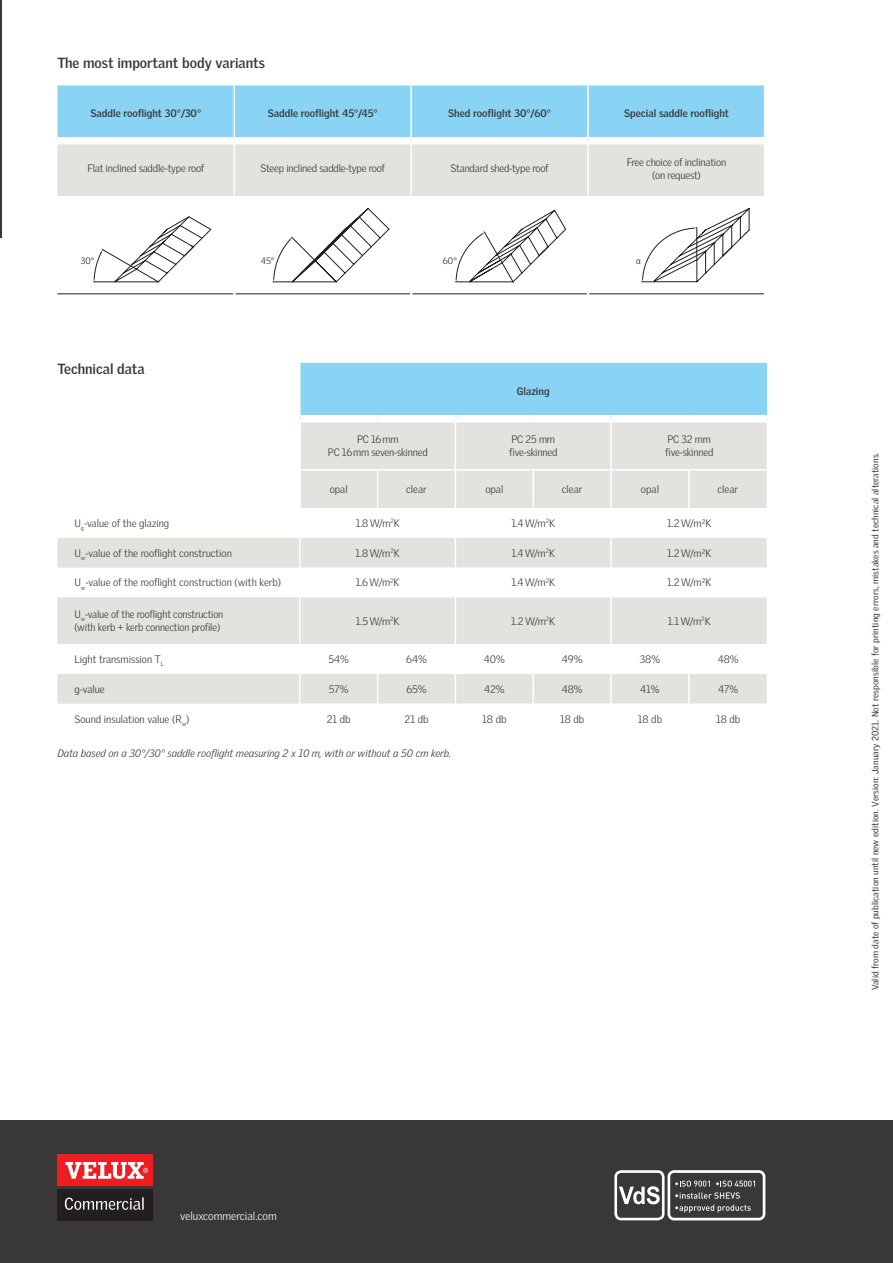
<style>
.page{position:relative;width:893px;height:1263px;background:#fff}
.page>*{position:absolute;margin:0;border:0;box-sizing:border-box;transform-origin:0 0}
.t1{font:700 14.25px "Velux Gothic";color:#393837}
.t2{font:300 11.25px "Velux Gothic";color:#fff}
.t3{font:300 10.5px/13.5px "Velux Gothic";letter-spacing:-.015em;color:#393837}
.t4{font:700 10.5px "Velux Gothic";color:#393837}
.t5{font:italic 300 10.5px "Velux Gothic";color:#393837}
.t6{font:9px "Velux Gothic";letter-spacing:.01em;color:#393837}
.t7{font:300 9px "Velux Gothic";color:#231f20}
</style>
<div class="page">
<div style="left:0;top:1120px;width:893px;height:143px;background:#393837"></div>
<div style="left:57px;top:1154px;width:96px;height:32px;background:#ee1d23"></div>
<svg style="left:65px;top:1162px;width:83px;height:17px"></svg>
<div style="left:57px;top:1189px;width:96px;height:31px;background:#231f20"></div>
<svg style="left:65px;top:1197px;width:79px;height:13px"></svg>
<div style="left:614px;top:1170px;width:51px;height:50px;border:3px solid #fff;border-radius:6px"></div>
<svg style="left:619px;top:1186px;width:41px;height:18px"></svg>
<svg style="left:675px;top:1180px;width:35px;height:6px"></svg>
<svg style="left:716px;top:1180px;width:39px;height:6px"></svg>
<svg style="left:675px;top:1192px;width:76px;height:20px"></svg>
<div style="left:667px;top:1170px;width:98px;height:50px;border:3px solid #fff;border-radius:5px"></div>
<svg style="left:57px;top:85px;width:707px;height:111px;background:#b6dbe9"></svg>
<svg style="left:235px;top:209px;width:529px;height:85px"></svg>
<hr style="left:57px;top:294px;width:176px;height:1px;background:#231f20">
<hr style="left:235px;top:294px;width:175px;height:1px;background:#231f20">
<hr style="left:412px;top:294px;width:175px;height:1px;background:#231f20">
<hr style="left:589px;top:294px;width:175px;height:1px;background:#231f20">
<hr style="left:410px;top:196px;width:2px;height:98px;background:#fff">
<hr style="left:587px;top:196px;width:2px;height:98px;background:#fff">
<div style="left:57px;top:137px;width:177px;height:7px;background:#fff"></div>
<div style="left:235px;top:137px;width:175px;height:7px;background:#fff"></div>
<div style="left:412px;top:137px;width:175px;height:7px;background:#fff"></div>
<div style="left:589px;top:137px;width:175px;height:7px;background:#fff"></div>
<hr style="left:234px;top:85px;width:1px;height:56px;background:#fff">
<hr style="left:410px;top:85px;width:2px;height:56px;background:#fff">
<hr style="left:587px;top:85px;width:2px;height:56px;background:#fff">
<hr style="left:234px;top:141px;width:1px;height:55px;background:#fff">
<hr style="left:410px;top:141px;width:2px;height:55px;background:#fff">
<hr style="left:587px;top:141px;width:2px;height:55px;background:#fff">
<div style="left:300px;top:363px;width:467px;height:56px;background:#89d3f4"></div>
<svg style="left:57px;top:422px;width:710px;height:282px;fill:#e2e2de"></svg>
<svg style="left:301px;top:508px;width:466px;height:196px;fill:#e2e2de"></svg>
<hr style="left:299px;top:419px;width:2px;height:51px;background:#fff">
<hr style="left:299px;top:470px;width:2px;height:38px;background:#fff">
<hr style="left:299px;top:508px;width:2px;height:30px;background:#fff">
<div style="left:301px;top:415px;width:77px;height:7px;background:#fff"></div>
<div style="left:378px;top:415px;width:77px;height:7px;background:#fff"></div>
<div style="left:456px;top:415px;width:77px;height:7px;background:#fff"></div>
<div style="left:533px;top:415px;width:77px;height:7px;background:#fff"></div>
<div style="left:612px;top:415px;width:77px;height:7px;background:#fff"></div>
<div style="left:689px;top:415px;width:78px;height:7px;background:#fff"></div>
<hr style="left:455px;top:415px;width:1px;height:55px;background:#fff">
<hr style="left:610px;top:415px;width:2px;height:55px;background:#fff">
<hr style="left:377px;top:469px;width:1px;height:39px;background:#fff">
<hr style="left:455px;top:470px;width:1px;height:38px;background:#fff">
<hr style="left:532px;top:469px;width:2px;height:39px;background:#fff">
<hr style="left:610px;top:470px;width:2px;height:38px;background:#fff">
<hr style="left:688px;top:469px;width:2px;height:39px;background:#fff">
<hr style="left:455px;top:508px;width:1px;height:30px;background:#fff">
<hr style="left:610px;top:508px;width:2px;height:30px;background:#fff">
<svg style="left:455px;top:538px;width:1px;height:29px"></svg>
<hr style="left:610px;top:538px;width:2px;height:29px;background:#fff">
<hr style="left:455px;top:567px;width:1px;height:30px;background:#fff">
<hr style="left:610px;top:567px;width:2px;height:30px;background:#fff">
<hr style="left:455px;top:597px;width:1px;height:47px;background:#fff">
<hr style="left:610px;top:597px;width:2px;height:47px;background:#fff">
<hr style="left:377px;top:644px;width:1px;height:30px;background:#fff">
<hr style="left:455px;top:644px;width:1px;height:30px;background:#fff">
<hr style="left:532px;top:644px;width:2px;height:30px;background:#fff">
<hr style="left:610px;top:644px;width:2px;height:30px;background:#fff">
<hr style="left:688px;top:644px;width:2px;height:30px;background:#fff">
<hr style="left:377px;top:674px;width:1px;height:30px;background:#fff">
<hr style="left:455px;top:674px;width:1px;height:30px;background:#fff">
<hr style="left:532px;top:674px;width:2px;height:30px;background:#fff">
<hr style="left:610px;top:674px;width:2px;height:30px;background:#fff">
<hr style="left:688px;top:674px;width:2px;height:30px;background:#fff">
<hr style="left:301px;top:469px;width:76px;height:1px;background:#fff">
<hr style="left:378px;top:469px;width:77px;height:1px;background:#fff">
<hr style="left:456px;top:469px;width:76px;height:1px;background:#fff">
<hr style="left:534px;top:469px;width:76px;height:1px;background:#fff">
<hr style="left:612px;top:469px;width:76px;height:1px;background:#fff">
<hr style="left:690px;top:469px;width:77px;height:1px;background:#fff">
<hr style="left:299px;top:538px;width:2px;height:29px;background:#fff">
<hr style="left:299px;top:567px;width:2px;height:30px;background:#fff">
<hr style="left:299px;top:597px;width:2px;height:47px;background:#fff">
<hr style="left:299px;top:644px;width:2px;height:30px;background:#fff">
<hr style="left:299px;top:674px;width:2px;height:30px;background:#fff">
<hr style="left:299px;top:363px;width:2px;height:56px;background:#fff">
<svg style="left:93px;top:216px;width:118px;height:66px"></svg>
<svg style="left:273px;top:208px;width:117px;height:74px"></svg>
<svg style="left:455px;top:210px;width:111px;height:72px"></svg>
<svg style="left:642px;top:208px;width:108px;height:75px"></svg>
<hr style="left:0;top:0;width:1px;height:237px;background:#393837">
<h1 class="t1" style="left:57px;top:54px;width:209px">The most important body variants</h1>
<p class="t4" style="left:90px;top:107px;width:112px">Saddle rooflight 30°/30°</p>
<p class="t4" style="left:268px;top:107px;width:111px">Saddle rooflight 45°/45°</p>
<p class="t4" style="left:448px;top:107px;width:104px">Shed rooflight 30°/60°</p>
<p class="t4" style="left:624px;top:107px;width:107px">Special saddle rooflight</p>
<p class="t3" style="left:87px;top:162px;width:118px">Flat inclined saddle-type roof</p>
<p class="t3" style="left:260px;top:162px;width:126px">Steep inclined saddle-type roof</p>
<p class="t3" style="left:450px;top:162px;width:100px">Standard shed-type roof</p>
<p class="t3" style="left:627px;top:155px;width:101px;text-align:center">Free choice of inclination (on request)</p>
<p class="t7" style="left:81px;top:255px;width:15px">30°</p>
<p class="t7" style="left:261px;top:255px;width:15px">45°</p>
<p class="t7" style="left:443px;top:255px;width:15px">60°</p>
<p class="t7" style="left:636px;top:255px;width:6px">α</p>
<h1 class="t1" style="left:57px;top:360px;width:89px">Technical data</h1>
<p class="t4" style="left:517px;top:385px;width:34px">Glazing</p>
<p class="t3" style="left:328px;top:432px;width:101px;text-align:center">PC 16mm<br>PC 16mm seven-skinned</p>
<p class="t3" style="left:509px;top:432px;width:50px">PC 25 mm five-skinned</p>
<p class="t3" style="left:665px;top:432px;width:50px">PC 32 mm five-skinned</p>
<p class="t3" style="left:330px;top:482px;width:20px">opal</p>
<p class="t3" style="left:406px;top:482px;width:22px">clear</p>
<p class="t3" style="left:485px;top:482px;width:20px">opal</p>
<p class="t3" style="left:562px;top:482px;width:22px">clear</p>
<p class="t3" style="left:641px;top:482px;width:20px">opal</p>
<p class="t3" style="left:718px;top:482px;width:22px">clear</p>
<p class="t3" style="left:74px;top:516px;width:96px">U<sub>g</sub>-value of the glazing</p>
<p class="t3" style="left:356px;top:516px;width:46px">1.8W/m<sup>2</sup>K</p>
<p class="t3" style="left:511px;top:516px;width:45px">1.4W/m<sup>2</sup>K</p>
<p class="t3" style="left:667px;top:516px;width:46px">1.2W/m²K</p>
<p class="t3" style="left:74px;top:546px;width:159px">U<sub>w</sub>-value of the rooflight construction</p>
<p class="t3" style="left:356px;top:546px;width:46px">1.8W/m<sup>2</sup>K</p>
<p class="t3" style="left:511px;top:546px;width:45px">1.4W/m<sup>2</sup>K</p>
<p class="t3" style="left:667px;top:546px;width:46px">1.2W/m²K</p>
<p class="t3" style="left:74px;top:576px;width:208px">U<sub>w</sub>-value of the rooflight construction (with kerb)</p>
<p class="t3" style="left:356px;top:576px;width:45px">1.6W/m<sup>2</sup>K</p>
<p class="t3" style="left:511px;top:576px;width:45px">1.4W/m<sup>2</sup>K</p>
<p class="t3" style="left:667px;top:576px;width:46px">1.2W/m²K</p>
<p class="t3" style="left:74px;top:607px;width:150px">U<sub>w</sub>-value of the rooflight construction (with kerb + kerb connection profile)</p>
<p class="t3" style="left:356px;top:614px;width:45px">1.5W/m<sup>2</sup>K</p>
<p class="t3" style="left:511px;top:614px;width:45px">1.2W/m<sup>2</sup>K</p>
<p class="t3" style="left:668px;top:614px;width:44px">1.1W/m<sup>2</sup>K</p>
<p class="t3" style="left:74px;top:652px;width:91px">Light transmission T<sub>L</sub></p>
<p class="t3" style="left:328px;top:652px;width:22px">54%</p>
<p class="t3" style="left:406px;top:652px;width:22px">64%</p>
<p class="t3" style="left:484px;top:652px;width:22px">40%</p>
<p class="t3" style="left:562px;top:652px;width:22px">49%</p>
<p class="t3" style="left:640px;top:652px;width:22px">38%</p>
<p class="t3" style="left:718px;top:652px;width:22px">48%</p>
<p class="t3" style="left:74px;top:682px;width:32px">g-value</p>
<p class="t3" style="left:329px;top:682px;width:21px">57%</p>
<p class="t3" style="left:406px;top:682px;width:22px">65%</p>
<p class="t3" style="left:484px;top:682px;width:22px">42%</p>
<p class="t3" style="left:562px;top:682px;width:22px">48%</p>
<p class="t3" style="left:640px;top:682px;width:21px">41%</p>
<p class="t3" style="left:718px;top:682px;width:21px">47%</p>
<p class="t3" style="left:74px;top:712px;width:117px">Sound insulation value (R<sub>w</sub>)</p>
<p class="t3" style="left:327px;top:712px;width:25px">21 db</p>
<p class="t3" style="left:405px;top:712px;width:25px">21 db</p>
<p class="t3" style="left:482px;top:712px;width:26px">18 db</p>
<p class="t3" style="left:560px;top:712px;width:26px">18 db</p>
<p class="t3" style="left:638px;top:712px;width:26px">18 db</p>
<p class="t3" style="left:716px;top:712px;width:26px">18 db</p>
<p class="t5" style="left:57px;top:747px;width:395px">Data based on a 30°/30° saddle rooflight measuring 2 x 10 m, with or without a 50 cm kerb.</p>
<p class="t2" style="left:180px;top:1210px;width:98px">veluxcommercial.com</p>
<p class="t6" style="left:870px;top:990px;width:539px;rotate:-90deg">Valid from date of publication until new edition. Version: January 2021. Not responsible for printing errors, mistakes and technical alterations.</p>
</div>
